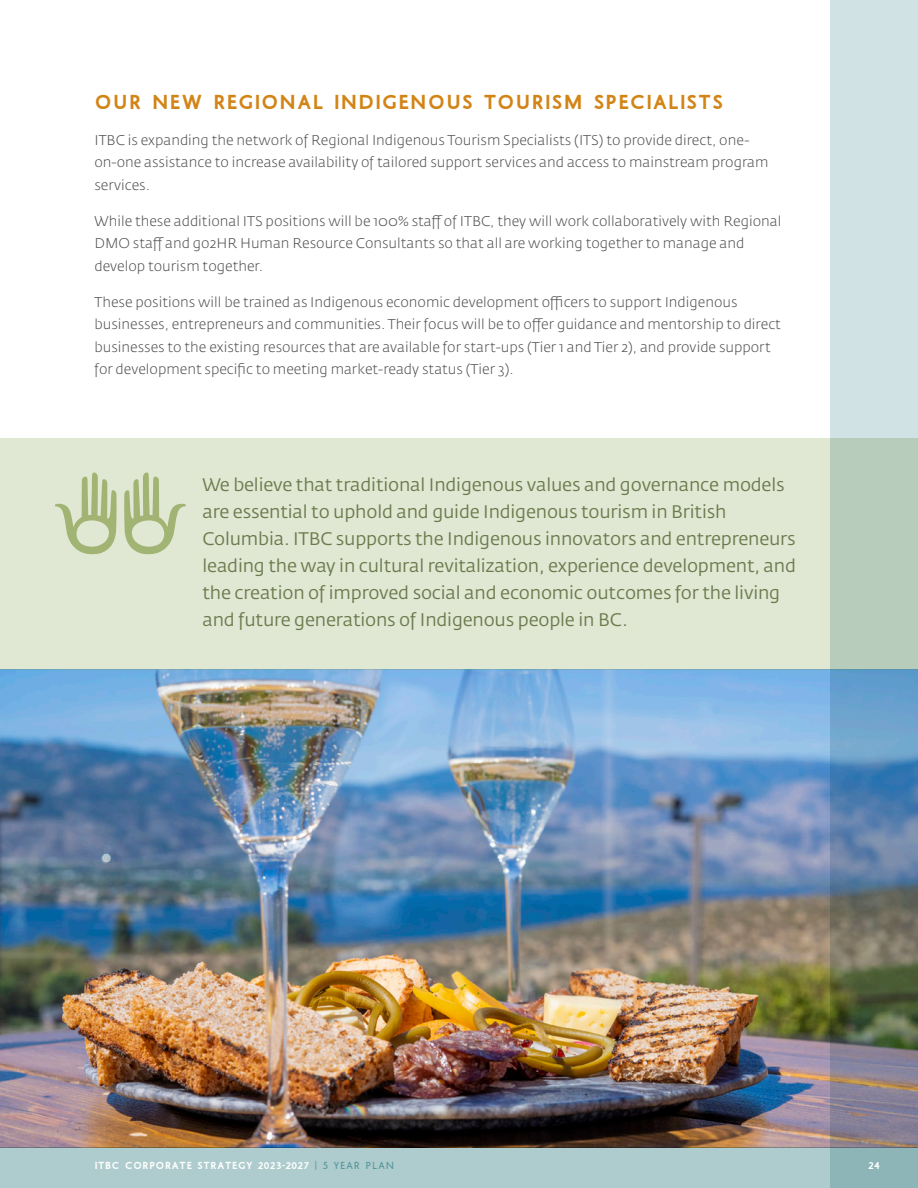
<style>
.page{position:relative;width:918px;height:1188px;background:#fff}
.page>*{position:absolute;margin:0;border:0;box-sizing:border-box;transform-origin:0 0}
.t1{font:700 20.55px "Aboriginal Sans";letter-spacing:.1em;color:#d28416}
.t2{font:18px/27px "Fedra Sans Std";letter-spacing:-.01em;color:#6d7a4e}
.t3{font:300 13.95px/22.5px "Fedra Sans Std";color:#4d4d4f}
.t4{font:700 10.5px "Aboriginal Sans";color:#fff}
.t5{font:700 10.35px "Aboriginal Sans";letter-spacing:.01em;color:#fff}
.s1{font-weight:400;color:#59979c}
</style>
<div class="page">
<img style="left:0;top:669px;width:830px;height:479px">
<div style="left:0;top:438px;width:918px;height:231px;background:#e0e7d2"></div>
<svg style="left:124px;top:472px;width:62px;height:83px"></svg>
<svg style="left:55px;top:472px;width:62px;height:83px"></svg>
<svg style="left:830px;top:0;width:88px;height:1148px;background:#a0b4b7"></svg>
<svg style="left:0;top:1148px;width:918px;height:40px;background:#abc9cb"></svg>
<h1 class="t1" style="left:96px;top:87px;width:33px">OUR</h1>
<h1 class="t1" style="left:153px;top:87px;width:90px">NEW REGIONA</h1>
<h1 class="t1" style="left:313px;top:87px;width:78px">L INDIGENOUS</h1>
<h1 class="t1" style="left:484px;top:87px;width:29px">TOURISM</h1>
<h1 class="t1" style="left:594px;top:87px;width:38px">SPECIA</h1>
<h1 class="t1" style="left:669px;top:87px;width:23px">LISTS</h1>
<p class="t3" style="left:94px;top:129px;width:676px">ITBC is expanding the network of Regional Indigenous Tourism Specialists (ITS) to provide direct, one&shy;on-one assistance to increase availability of tailored support services and access to mainstream program services.</p>
<p class="t3" style="left:94px;top:210px;width:688px">While these additional ITS positions will be 100% staff of ITBC, they will work collaboratively with Regional<br>DMO staff and go2HR Human Resource Consultants so that all are working together to manage and develop tourism together.</p>
<p class="t3" style="left:94px;top:291px;width:688px">These positions will be trained as Indigenous economic development officers to support Indigenous businesses, entrepreneurs and communities. Their focus will be to offer guidance and mentorship to direct businesses to the existing resources that are available for start-ups (Tier 1 and Tier 2), and provide support for development specific to meeting market-ready status (Tier 3).</p>
<p class="t2" style="left:202px;top:472px;width:595px">We believe that traditional Indigenous values and governance models are essential to uphold and guide Indigenous tourism in British Columbia. ITBC supports the Indigenous innovators and entrepreneurs leading the way in cultural revitalization, experience development, and the creation of improved social and economic outcomes for the living and future generations of Indigenous people in BC.</p>
<p class="t5" style="left:95px;top:1158px;width:39px">ITBC COR</p>
<p class="t5" style="left:150px;top:1158px;width:15px">PORATE</p>
<p class="t5" style="left:198px;top:1158px;width:8px">STRATEG</p>
<p class="t5" style="left:247px;top:1158px;width:149px">Y 2023-2027 <span class="s1">| 5 YEAR PLAN</span></p>
<p class="t4" style="left:868px;top:1158px;width:14px">24</p>
</div>
